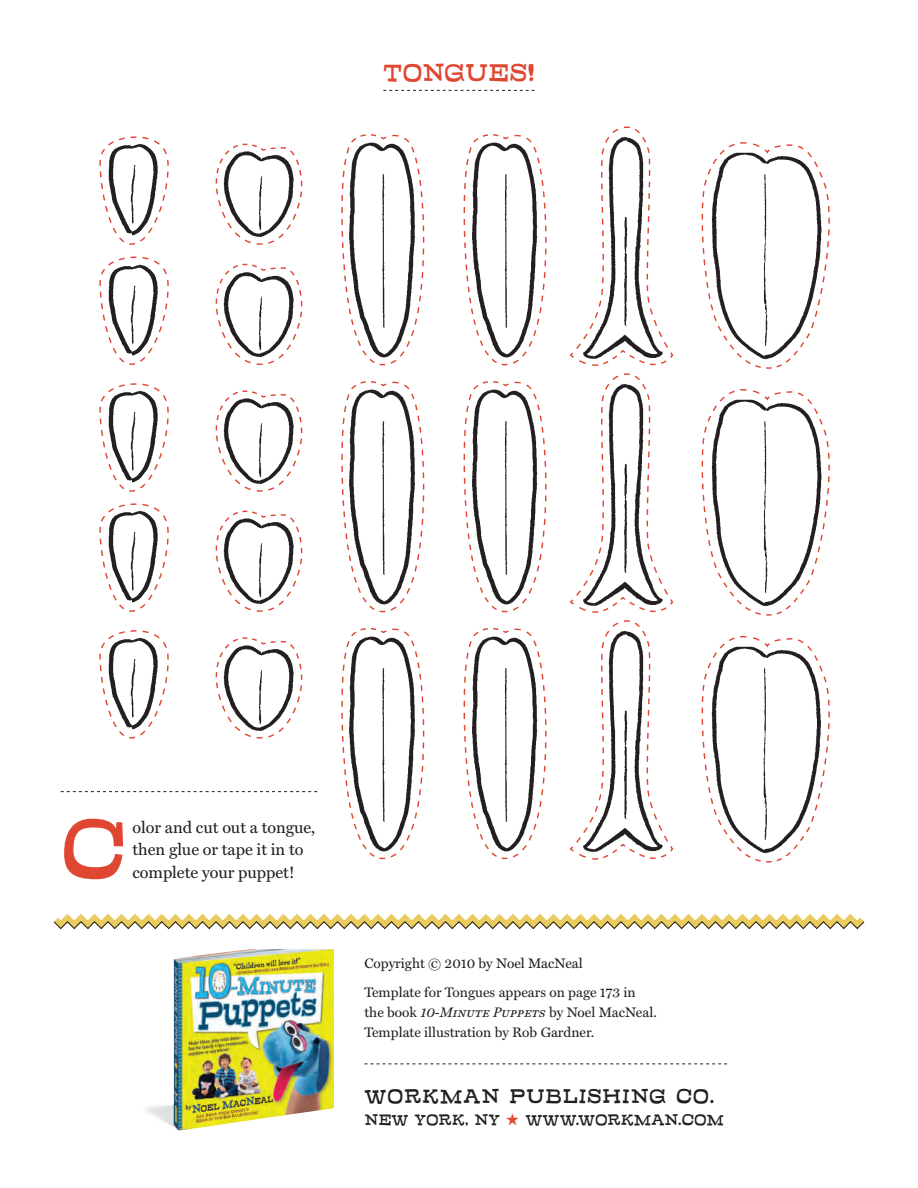
<style>
.page{position:relative;width:918px;height:1188px;background:#fff}
.page>*{position:absolute;margin:0;border:0;box-sizing:border-box;transform-origin:0 0}
.instructions{font:80.4px "Zalderdash";color:#e04732}
.name{font:24px "Zalderdash";letter-spacing:.005em;color:#e04732}
.workman{font:19.5px "Zalderdash";letter-spacing:.04em;color:#231f20}
.instructions-2{font:16.5px/22.5px "Miller Text";letter-spacing:-.005em;color:#231f20}
.workman_com{font:15px "Zalderdash";color:#231f20}
.copyright_2{font:13.8px/20.2px "Miller Text";color:#231f20}
.copyright_1{font:13.8px "Miller Text";color:#231f20}
.s1{font-family:"Miller Text Italic SC"}
.s2{color:#e04732}
</style>
<div class="page">
<svg style="left:53px;top:913px;width:812px;height:17px"></svg>
<img style="left:146px;top:949px;width:188px;height:182px">
<svg style="left:364px;top:1064px;width:363px;height:1px"></svg>
<svg style="left:701px;top:142px;width:101px;height:227px"></svg>
<svg style="left:701px;top:635px;width:129px;height:228px"></svg>
<svg style="left:701px;top:389px;width:101px;height:227px"></svg>
<img style="left:99px;top:136px;width:70px;height:229px">
<img style="left:215px;top:143px;width:88px;height:99px">
<img style="left:465px;top:134px;width:82px;height:232px">
<img style="left:577px;top:131px;width:97px;height:235px">
<img style="left:703px;top:147px;width:127px;height:221px">
<img style="left:215px;top:263px;width:88px;height:99px">
<img style="left:99px;top:383px;width:70px;height:229px">
<img style="left:215px;top:390px;width:88px;height:99px">
<img style="left:465px;top:381px;width:82px;height:232px">
<img style="left:577px;top:378px;width:97px;height:235px">
<img style="left:703px;top:394px;width:127px;height:221px">
<img style="left:215px;top:510px;width:88px;height:99px">
<img style="left:99px;top:630px;width:70px;height:109px">
<img style="left:215px;top:637px;width:88px;height:99px">
<img style="left:465px;top:628px;width:82px;height:232px">
<img style="left:577px;top:625px;width:97px;height:235px">
<img style="left:703px;top:641px;width:125px;height:221px">
<svg style="left:383px;top:90px;width:152px;height:1px"></svg>
<svg style="left:61px;top:791px;width:256px;height:1px"></svg>
<img style="left:342px;top:134px;width:83px;height:232px">
<img style="left:342px;top:381px;width:83px;height:232px">
<img style="left:342px;top:628px;width:83px;height:232px">
<p class="name" style="left:383px;top:60px;width:153px">TONGUES!</p>
<p class="instructions" style="left:61px;top:806px;width:67px">C</p>
<p class="instructions-2" style="left:133px;top:815px;width:184px">olor and cut out a tongue, then glue or tape it in to complete your puppet!</p>
<p class="copyright_1" style="left:364px;top:955px;width:220px">Copyright © 2010 by Noel MacNeal</p>
<p class="copyright_2" style="left:364px;top:982px;width:294px">Template for Tongues appears on page 173 in the book <span class="s1">10-Minute Puppets</span> by Noel MacNeal.<br>Template illustration by Rob Gardner.</p>
<p class="workman" style="left:364px;top:1085px;width:351px">WORKMAN PUBLISHING CO.</p>
<p class="workman_com" style="left:364px;top:1112px;width:361px">NEW YORK, NY <span class="s2">★</span> WWW.WORKMAN.COM</p>
</div>
